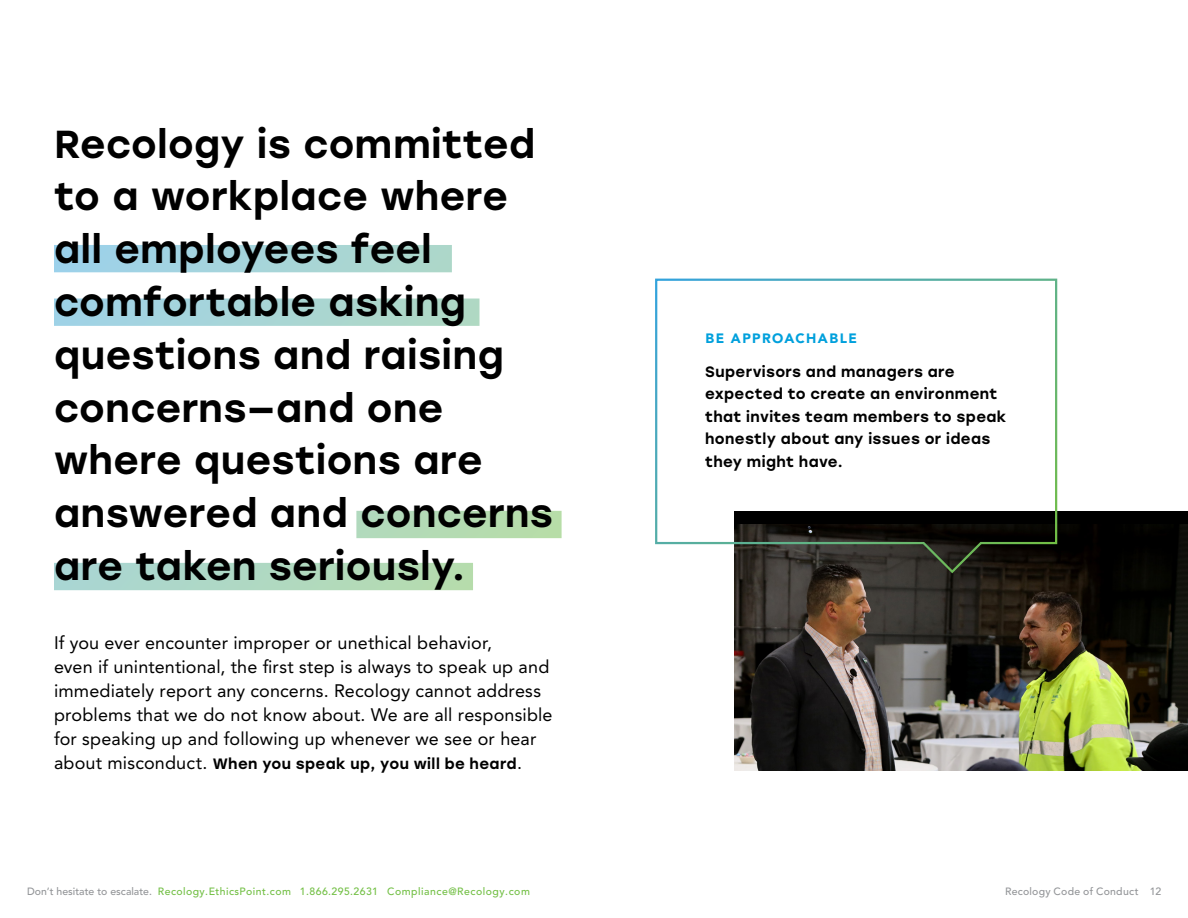
<style>
.page{position:relative;width:1188px;height:918px;background:#fff}
.page>*{position:absolute;margin:0;border:0;box-sizing:border-box;transform-origin:0 0}
.t1{font:500 39px/52.8px "Stolzl";letter-spacing:.015em;color:#000}
.t2{font:18px/24px "Avenir LT Std";letter-spacing:.01em;color:#000}
.t3{font:500 15px/22.5px "Stolzl";letter-spacing:.025em;color:#000}
.t4{font:900 13.5px "Avenir LT Std";letter-spacing:.105em;color:#00a0dc}
.t5{font:500 10.5px "Avenir LT Std";letter-spacing:.04em;color:#72bf44}
.t6{font:500 10.5px "Avenir LT Std";letter-spacing:.025em;color:#939598}
.s1{font-family:"Avenir LT Std";font-weight:400;font-size:18px}
.s2{color:#939598}
</style>
<div class="page">
<img style="left:734px;top:525px;width:454px;height:246px">
<svg style="left:655px;top:278px;width:403px;height:297px"></svg>
<svg style="left:54px;top:245px;width:508px;height:345px"></svg>
<h1 class="t1" style="left:54px;top:115px;width:500px">Recology is committed to a workplace where all employees feel comfortable asking questions and raising concerns—and one where questions are answered and concerns are taken seriously.</h1>
<p class="t2" style="left:54px;top:631px;width:500px">If you ever encounter improper or unethical behavior,<br>even if unintentional, the first step is always to speak up and immediately report any concerns. Recology cannot address problems that we do not know about. We are all responsible for speaking up and following up whenever we see or hear</p>
<p class="t3" style="left:54px;top:752px;width:470px"><span class="s1">about misconduct.</span> When you speak up, you will be heard<span class="s1">.</span></p>
<p class="t4" style="left:705px;top:330px;width:153px">BE APPROACHABLE</p>
<p class="t3" style="left:705px;top:360px;width:303px">Supervisors and managers are expected to create an environment that invites team members to speak honestly about any issues or ideas they might have.</p>
<p class="t5" style="left:27px;top:886px;width:504px"><span class="s2">Don’t hesitate to escalate.</span> Recology.EthicsPoint.com 1.866.295.2631 Compliance@Recology.com</p>
<p class="t6" style="left:1005px;top:886px;width:158px">Recology Code of Conduct 12</p>
</div>
